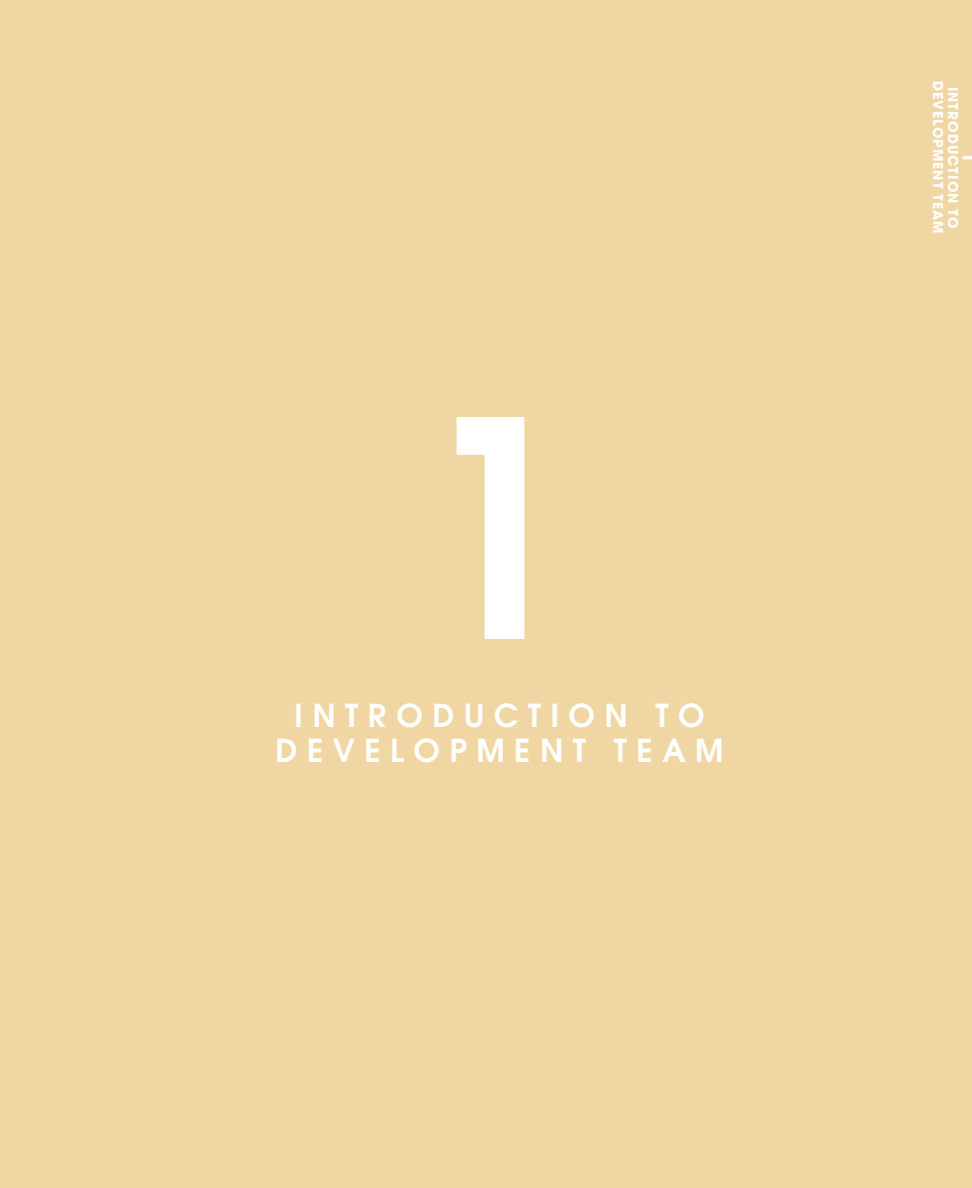
<style>
.page{position:relative;width:972px;height:1188px;background:#f0d6a3}
.page>*{position:absolute;margin:0;border:0;box-sizing:border-box;transform-origin:0 0}
.Heading_Style_1_copy{font:600 300px "ITC Avant Garde Pro";color:#fff}
.Heading_Style_1_copy-2{font:600 31.5px "ITC Avant Garde Pro";letter-spacing:.3em;color:#fff}
.Heading_Style_2{font:700 18px "ITC Avant Garde Pro";color:#fff}
.Heading_Style_4{font:700 13.5px/15px "ITC Avant Garde Pro";letter-spacing:.075em;color:#fff;text-align:center}
</style>
<div class="page">
<p class="Heading_Style_1_copy" style="left:416px;top:333px;width:169px">1</p>
<p class="Heading_Style_1_copy-2" style="left:294px;top:695px;width:412px">INTRODUCTION TO</p>
<p class="Heading_Style_1_copy-2" style="left:276px;top:730px;width:449px">DEVELOPMENT TEAM</p>
<p class="Heading_Style_4" style="left:961px;top:81px;width:154px;rotate:90deg">INTRODUCTION TO<br>DEVELOPMENT TEAM</p>
<p class="Heading_Style_2" style="left:982px;top:152px;width:13px;rotate:90deg">1</p>
</div>
